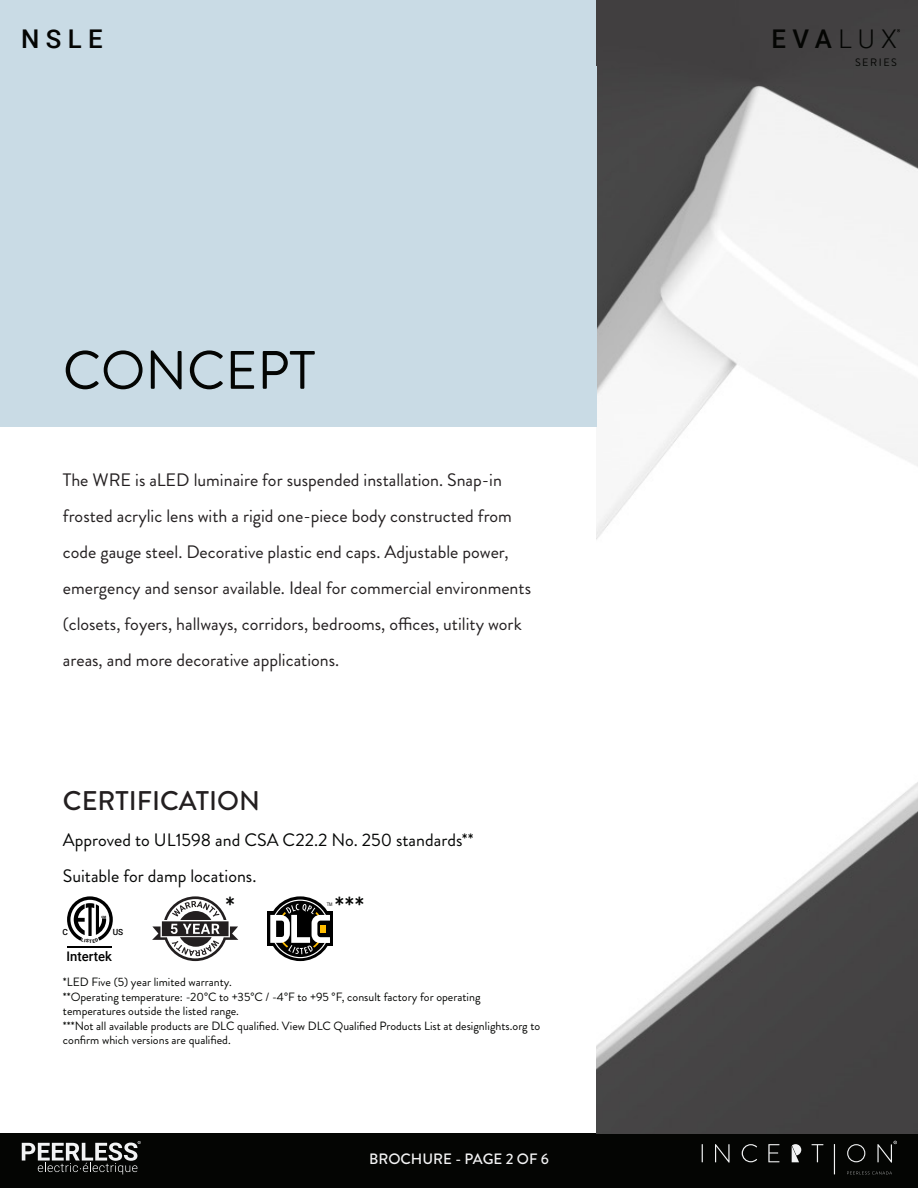
<style>
.page{position:relative;width:918px;height:1188px;background:#fff}
.page>*{position:absolute;margin:0;border:0;box-sizing:border-box;transform-origin:0 0}
.t1{font:54px "Brandon Grotesque";color:#040503}
.Texts{font:30.6px "Brandon Grotesque";color:#050605}
.t2{font:500 27px "Brandon Grotesque";color:#231f20}
.t3{font:500 25.8px "Roboto";letter-spacing:.25em;color:#040503}
.Texts-2{font:18px/36px "Brandon Grotesque";color:#231f20}
.Texts-3{font:18px "Brandon Grotesque";color:#050605}
.t4{font:500 15px "Brandon Grotesque";color:#f3f3f4}
.t5{font:500 13.2px "Roboto";color:#000}
.Texts-4{font:12px/14.4px "Brandon Grotesque";color:#040503}
.t6{font:10.8px "Brandon Grotesque";letter-spacing:.14em;color:#040503}
.t7{font:500 8.55px "Roboto";color:#000}
.t8{font:4.8px "Arial Narrow";color:#000}
.t9{font:900 3px "Roboto";color:#000}
.s1{font-weight:300}
</style>
<div class="page">
<div style="left:0;top:1133px;width:918px;height:55px;background:#040503"></div>
<svg style="left:702px;top:1144px;width:1px;height:18px"></svg>
<svg style="left:715px;top:1144px;width:15px;height:19px"></svg>
<svg style="left:742px;top:1144px;width:15px;height:18px"></svg>
<svg style="left:768px;top:1144px;width:11px;height:18px"></svg>
<svg style="left:812px;top:1144px;width:11px;height:18px"></svg>
<svg style="left:834px;top:1144px;width:1px;height:30px"></svg>
<svg style="left:847px;top:1144px;width:18px;height:18px"></svg>
<svg style="left:877px;top:1141px;width:20px;height:22px"></svg>
<svg style="left:847px;top:1171px;width:45px;height:3px"></svg>
<svg style="left:792px;top:1144px;width:9px;height:18px"></svg>
<svg style="left:22px;top:1141px;width:119px;height:33px"></svg>
<div style="left:0;top:0;width:918px;height:77px;background:#c9dbe5"></div>
<img style="left:597px;top:0;width:321px;height:1133px">
<div style="left:0;top:66px;width:597px;height:361px;background:#c9dbe5"></div>
<svg style="left:152px;top:896px;width:86px;height:65px"></svg>
<hr style="left:68px;top:946px;width:44px;height:1px;background:#000">
<svg style="left:268px;top:896px;width:65px;height:65px"></svg>
<div style="left:268px;top:911px;width:65px;height:35px;background:#000"></div>
<svg style="left:270px;top:900px;width:60px;height:58px"></svg>
<svg style="left:67px;top:896px;width:46px;height:45px"></svg>
<h3 class="t3" style="left:21px;top:21px;width:83px">NSLE</h3>
<p class="t1" style="left:63px;top:333px;width:254px">CONCEPT</p>
<p class="Texts-2" style="left:63px;top:462px;width:470px">The WRE is aLED luminaire for suspended installation. Snap-in frosted acrylic lens with a rigid one-piece body constructed from code gauge steel. Decorative plastic end caps. Adjustable power, emergency and sensor available. Ideal for commercial environments (closets, foyers, hallways, corridors, bedrooms, offices, utility work areas, and more decorative applications.</p>
<p class="t2" style="left:63px;top:782px;width:199px">CERTIFICATION</p>
<p class="Texts-3" style="left:63px;top:827px;width:412px">Approved to UL1598 and CSA C22.2 No. 250 standards**</p>
<p class="Texts-3" style="left:63px;top:863px;width:195px">Suitable for damp locations.</p>
<p class="t9" style="left:102px;top:915px;width:6px">CM</p>
<p class="t7" style="left:63px;top:926px;width:7px">C</p>
<p class="t7" style="left:113px;top:926px;width:12px">US</p>
<p class="t5" style="left:67px;top:947px;width:47px">Intertek</p>
<p class="Texts" style="left:225px;top:886px;width:12px">*</p>
<p class="Texts" style="left:335px;top:886px;width:32px">***</p>
<p class="t8" style="left:327px;top:901px;width:7px">TM</p>
<p class="Texts-4" style="left:63px;top:975px;width:171px">*LED Five (5) year limited warranty.</p>
<p class="Texts-4" style="left:63px;top:990px;width:419px">**Operating temperature: -20°C to +35°C / -4°F to +95 °F, consult factory for operating temperatures outside the listed range.</p>
<p class="Texts-4" style="left:63px;top:1018px;width:479px">***Not all available products are DLC qualified. View DLC Qualified Products List at designlights.org to confirm which versions are qualified.</p>
<p class="t4" style="left:369px;top:1148px;width:181px">BROCHURE - PAGE 2 OF 6</p>
<p class="t3" style="left:772px;top:21px;width:127px">EVA<span class="s1">LUX</span></p>
<p class="t6" style="left:855px;top:55px;width:43px">SERIES</p>
</div>
